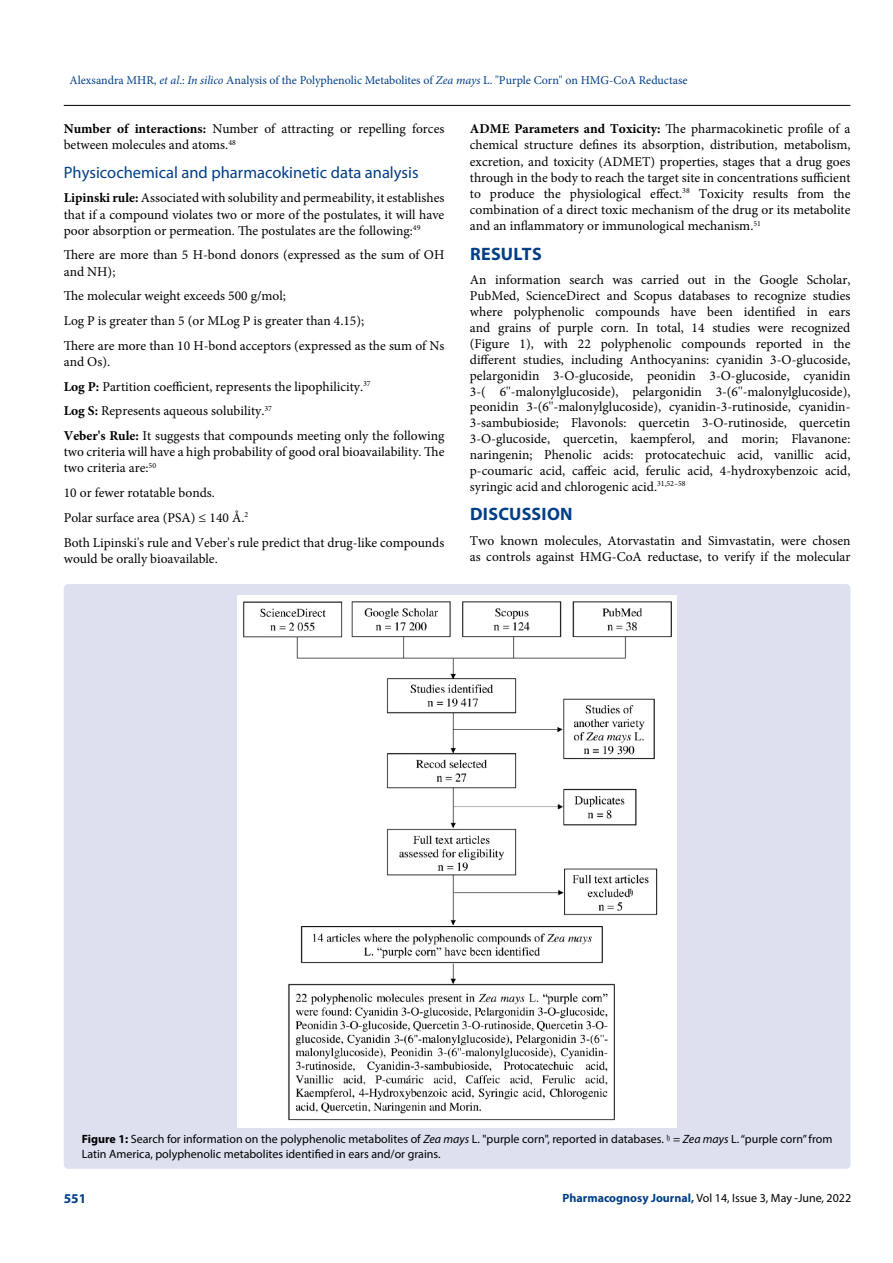
<style>
.page{position:relative;width:893px;height:1263px;background:#fff}
.page>*{position:absolute;margin:0;border:0;box-sizing:border-box;transform-origin:0 0}
.t1{font:700 18px "Myriad Pro";letter-spacing:.015em;color:#003e88}
.t2{font:16.5px "Myriad Pro";color:#003e88}
.t3{font:13.5px/15.9px "Minion Pro";color:#000}
.t4{font:700 13.5px "Myriad Pro";color:#003e88}
.t5{font:12px/14.4px "Myriad Pro";color:#000}
.t6{font:12px "Minion Pro";color:#003e88}
.s1{font-style:italic}
.s2{font-weight:700}
.s3{font-family:"Times New Roman"}
.s4{font-weight:700;color:#003e88}
</style>
<div class="page">
<hr style="left:64px;top:105px;width:786px;height:1px;background:#000">
<div style="left:64px;top:584px;width:786px;height:585px;background:#dde0ef;border-radius:4px"></div>
<img style="left:238px;top:595px;width:438px;height:532px">
<p class="t6" style="left:69px;top:72px;width:620px">Alexsandra MHR, <span class="s1">et al</span>.: <span class="s1">In silico</span> Analysis of the Polyphenolic Metabolites of <span class="s1">Zea mays</span> L. "Purple Corn" on HMG-CoA Reductase</p>
<p class="t3" style="left:64px;top:121px;width:382px"><span class="s2">Number of interactions:</span> Number of attracting or repelling forces between molecules and atoms.<sup>48</sup></p>
<p class="t2" style="left:64px;top:162px;width:356px">Physicochemical and pharmacokinetic data analysis</p>
<p class="t3" style="left:64px;top:190px;width:382px;text-align:justify"><span class="s2">Lipinski rule:</span> Associated with solubility and permeability, it establishes that if a compound violates two or more of the postulates, it will have poor absorption or permeation. The postulates are the following:<sup>49</sup></p>
<p class="t3" style="left:64px;top:247px;width:382px">There are more than 5 H-bond donors (expressed as the sum of OH and NH);</p>
<p class="t3" style="left:64px;top:284px;width:382px;line-height:24.8px">The molecular weight exceeds 500 g/mol;<br>Log P is greater than 5 (or MLog P is greater than 4.15);<br>There are more than 10 H-bond acceptors (expressed as the sum of Ns</p>
<p class="t3" style="left:64px;top:349px;width:382px;line-height:24.8px">and Os).<br><span class="s2">Log P:</span> Partition coefficient, represents the lipophilicity.<sup>37<br></sup><span class="s2">Log S:</span> Represents aqueous solubility.<sup>37<br></sup><span class="s2">Veber's Rule:</span> It suggests that compounds meeting only the following</p>
<p class="t3" style="left:64px;top:444px;width:382px">two criteria will have a high probability of good oral bioavailability. The two criteria are:<sup>50</sup></p>
<p class="t3" style="left:64px;top:481px;width:382px;line-height:24.8px">10 or fewer rotatable bonds.<br>Polar surface area (PSA) ≤ 140 Å.<sup>2<br></sup>Both Lipinski's rule and Veber's rule predict that drug-like compounds</p>
<p class="t3" style="left:64px;top:551px;width:155px">would be orally bioavailable.</p>
<p class="t3" style="left:470px;top:121px;width:382px;text-align:justify"><span class="s2">ADME Parameters and Toxicity:</span> The pharmacokinetic profile of a chemical structure defines its absorption, distribution, metabolism, excretion, and toxicity (ADMET) properties, stages that a drug goes through in the body to reach the target site in concentrations sufficient to produce the physiological effect.<sup>38</sup> Toxicity results from the combination of a direct toxic mechanism of the drug or its metabolite and an inflammatory or immunological mechanism.<sup>51</sup></p>
<h1 class="t1" style="left:470px;top:242px;width:73px">RESULTS</h1>
<p class="t3" style="left:470px;top:272px;width:382px;text-align:justify">An information search was carried out in the Google Scholar, PubMed, ScienceDirect and Scopus databases to recognize studies where polyphenolic compounds have been identified in ears and grains of purple corn. In total, 14 studies were recognized (Figure 1), with 22 polyphenolic compounds reported in the different studies, including Anthocyanins: cyanidin 3-O-glucoside, pelargonidin 3-O-glucoside, peonidin 3-O-glucoside, cyanidin 3-( 6''-malonylglucoside), pelargonidin 3-(6''-malonylglucoside), peonidin 3-(6''-malonylglucoside), cyanidin-3-rutinoside, cyanidin-3-sambubioside; Flavonols: quercetin 3-O-rutinoside, quercetin 3-O-glucoside, quercetin, kaempferol, and morin; Flavanone: naringenin; Phenolic acids: protocatechuic acid, vanillic acid, p-coumaric acid, caffeic acid, ferulic acid, 4-hydroxybenzoic acid, syringic acid and chlorogenic acid.<sup>31,52–58</sup></p>
<h1 class="t1" style="left:470px;top:503px;width:104px">DISCUSSION</h1>
<p class="t3" style="left:470px;top:533px;width:382px">Two known molecules, Atorvastatin and Simvastatin, were chosen as controls against HMG-CoA reductase, to verify if the molecular</p>
<p class="t5" style="left:82px;top:1132px;width:752px"><span class="s2">Figure 1:</span> Search for information on the polyphenolic metabolites of <span class="s1">Zea mays</span> L. "purple corn", reported in databases. <span class="s3">ꭜ</span> = <span class="s1">Zea mays</span> L. “purple corn” from<br>Latin America, polyphenolic metabolites identified in ears and/or grains.</p>
<p class="t4" style="left:64px;top:1189px;width:24px">551</p>
<p class="t5" style="left:562px;top:1190px;width:290px"><span class="s4">Pharmacognosy Journal,</span> Vol 14, Issue 3, May -June, 2022</p>
</div>
